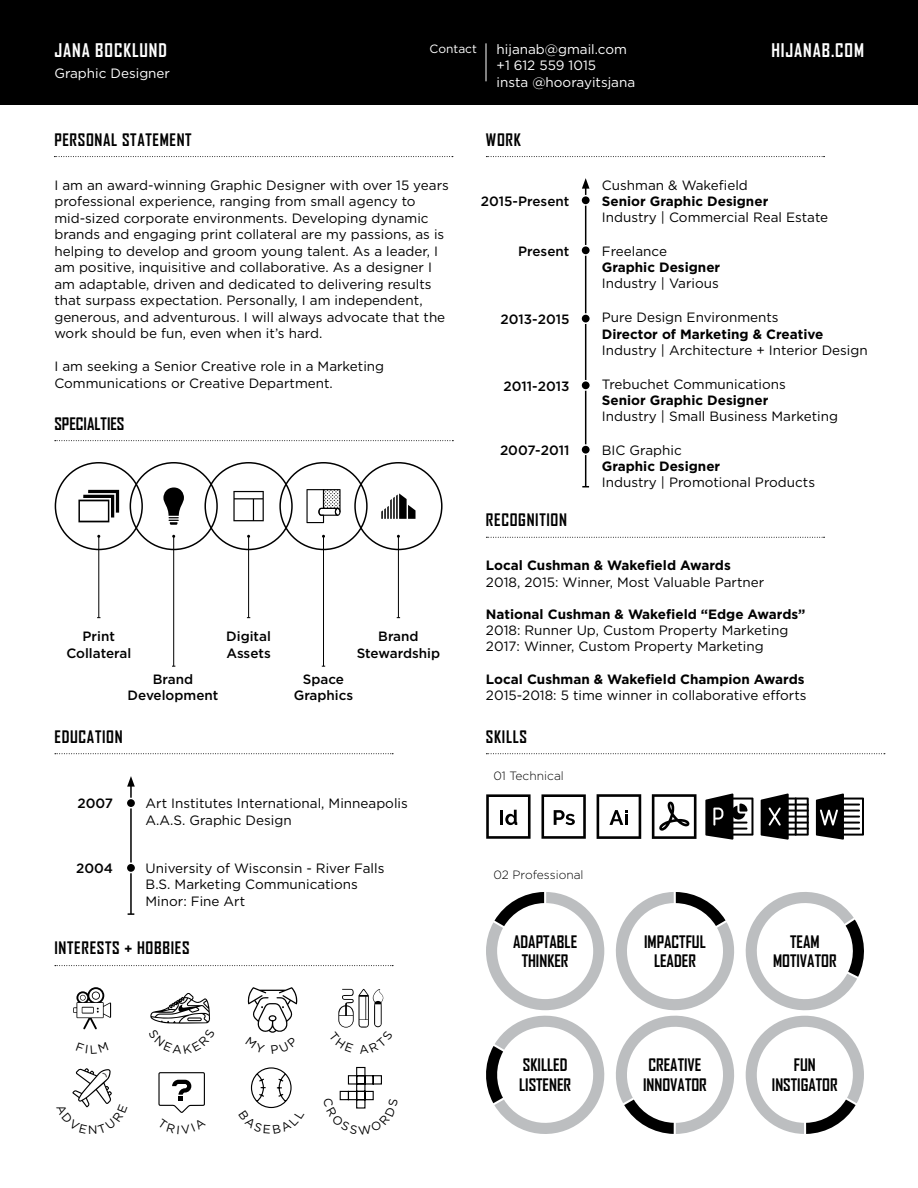
<style>
.page{position:relative;width:918px;height:1188px;background:#fff}
.page>*{position:absolute;margin:0;border:0;box-sizing:border-box;transform-origin:0 0}
.t1{font:700 18px "Agency FB";letter-spacing:.05em;color:#fff}
.t2{font:700 16.5px/19.8px "Agency FB";color:#000;text-align:center}
.t3{font:700 16.5px "Agency FB";letter-spacing:.04em;color:#000}
.t4{font:13.5px/16.5px "Gotham";color:#000}
.t5{font:700 13.5px "Gotham";color:#000}
.t6{font:500 13.5px/16.2px "Gotham";color:#000;text-align:center}
.t7{font:13.5px/16.2px "Gotham";color:#fff}
.t8{font:300 12px "Gotham";color:#000}
.t9{font:12px "Gotham";color:#fff}
</style>
<div class="page">
<svg style="left:597px;top:794px;width:44px;height:45px"></svg>
<svg style="left:486px;top:794px;width:45px;height:45px"></svg>
<svg style="left:541px;top:794px;width:45px;height:45px"></svg>
<svg style="left:652px;top:794px;width:45px;height:45px"></svg>
<svg style="left:54px;top:156px;width:399px;height:1px"></svg>
<svg style="left:55px;top:440px;width:398px;height:1px"></svg>
<svg style="left:486px;top:753px;width:399px;height:1px"></svg>
<svg style="left:55px;top:965px;width:338px;height:1px"></svg>
<svg style="left:486px;top:537px;width:339px;height:1px"></svg>
<svg style="left:486px;top:156px;width:339px;height:1px"></svg>
<svg style="left:55px;top:753px;width:338px;height:1px"></svg>
<hr style="left:130px;top:784px;width:2px;height:130px;background:#000">
<svg style="left:127px;top:776px;width:8px;height:11px"></svg>
<svg style="left:128px;top:913px;width:6px;height:2px"></svg>
<hr style="left:585px;top:186px;width:1px;height:301px;background:#000">
<svg style="left:582px;top:178px;width:8px;height:11px"></svg>
<hr style="left:98px;top:536px;width:1px;height:82px;background:#000">
<hr style="left:173px;top:536px;width:1px;height:130px;background:#000">
<hr style="left:248px;top:536px;width:1px;height:82px;background:#000">
<hr style="left:323px;top:536px;width:1px;height:130px;background:#000">
<hr style="left:398px;top:536px;width:1px;height:82px;background:#000">
<div style="left:126px;top:798px;width:10px;height:10px;background:#000;border-radius:50%"></div>
<div style="left:126px;top:798px;width:10px;height:10px;border:2px solid #fff;border-radius:50%"></div>
<div style="left:126px;top:863px;width:10px;height:10px;background:#000;border-radius:50%"></div>
<div style="left:126px;top:862px;width:10px;height:11px;border:2px solid #fff;border-radius:50%"></div>
<svg style="left:163px;top:487px;width:21px;height:38px"></svg>
<svg style="left:233px;top:491px;width:31px;height:30px"></svg>
<div style="left:581px;top:196px;width:9px;height:9px;background:#000;border-radius:50%"></div>
<div style="left:580px;top:195px;width:11px;height:11px;border:2px solid #fff;border-radius:50%"></div>
<div style="left:581px;top:314px;width:9px;height:9px;background:#000;border-radius:50%"></div>
<div style="left:580px;top:313px;width:11px;height:11px;border:2px solid #fff;border-radius:50%"></div>
<div style="left:581px;top:381px;width:9px;height:9px;background:#000;border-radius:50%"></div>
<div style="left:580px;top:380px;width:11px;height:11px;border:2px solid #fff;border-radius:50%"></div>
<div style="left:581px;top:445px;width:9px;height:9px;background:#000;border-radius:50%"></div>
<div style="left:580px;top:444px;width:11px;height:11px;border:2px solid #fff;border-radius:50%"></div>
<div style="left:581px;top:246px;width:9px;height:9px;background:#000;border-radius:50%"></div>
<div style="left:580px;top:245px;width:11px;height:11px;border:2px solid #fff;border-radius:50%"></div>
<svg style="left:486px;top:892px;width:378px;height:242px"></svg>
<div style="left:55px;top:462px;width:88px;height:88px;border:2px solid #000;border-radius:50%"></div>
<div style="left:130px;top:462px;width:88px;height:88px;border:2px solid #000;border-radius:50%"></div>
<div style="left:204px;top:462px;width:89px;height:88px;border:2px solid #000;border-radius:50%"></div>
<div style="left:279px;top:462px;width:89px;height:88px;border:2px solid #000;border-radius:50%"></div>
<div style="left:354px;top:462px;width:89px;height:88px;border:2px solid #000;border-radius:50%"></div>
<svg style="left:306px;top:489px;width:35px;height:34px"></svg>
<svg style="left:381px;top:493px;width:35px;height:26px"></svg>
<svg style="left:78px;top:490px;width:41px;height:32px"></svg>
<svg style="left:73px;top:987px;width:38px;height:42px"></svg>
<svg style="left:705px;top:793px;width:48px;height:47px"></svg>
<svg style="left:761px;top:793px;width:48px;height:47px"></svg>
<hr style="left:795px;top:798px;width:2px;height:38px;background:#000">
<hr style="left:787px;top:828px;width:22px;height:2px;background:#000">
<hr style="left:787px;top:822px;width:22px;height:2px;background:#000">
<hr style="left:787px;top:816px;width:22px;height:2px;background:#000">
<hr style="left:787px;top:810px;width:22px;height:2px;background:#000">
<hr style="left:787px;top:804px;width:22px;height:2px;background:#000">
<svg style="left:816px;top:793px;width:48px;height:47px"></svg>
<div style="left:0;top:0;width:918px;height:105px;background:#000"></div>
<hr style="left:486px;top:43px;width:1px;height:38px;background:#fff">
<svg style="left:72px;top:1068px;width:40px;height:40px"></svg>
<svg style="left:250px;top:1067px;width:42px;height:42px"></svg>
<svg style="left:247px;top:987px;width:51px;height:46px"></svg>
<svg style="left:339px;top:1066px;width:43px;height:43px"></svg>
<svg style="left:338px;top:989px;width:46px;height:39px"></svg>
<svg style="left:158px;top:1072px;width:47px;height:41px"></svg>
<svg style="left:150px;top:993px;width:60px;height:31px"></svg>
<h1 class="t1" style="left:54px;top:39px;width:114px">JANA BOCKLUND</h1>
<p class="t7" style="left:54px;top:65px;width:117px">Graphic Designer</p>
<p class="t3" style="left:54px;top:130px;width:139px">PERSONAL STATEMENT</p>
<p class="t9" style="left:430px;top:41px;width:49px">Contact</p>
<p class="t7" style="left:497px;top:41px;width:140px">hijanab@gmail.com +1 612 559 1015<br>insta @hoorayitsjana</p>
<h1 class="t1" style="left:771px;top:39px;width:94px">HIJANAB.COM</h1>
<p class="t2" style="left:486px;top:130px;width:36px">WORK</p>
<p class="t4" style="left:54px;top:176px;width:396px">I am an award-winning Graphic Designer with over 15 years professional experience, ranging from small agency to mid-sized corporate environments. Developing dynamic brands and engaging print collateral are my passions, as is helping to develop and groom young talent. As a leader, I am positive, inquisitive and collaborative. As a designer I am adaptable, driven and dedicated to delivering results that surpass expectation. Personally, I am independent, generous, and adventurous. I will always advocate that the work should be fun, even when it’s hard.</p>
<p class="t4" style="left:54px;top:358px;width:331px">I am seeking a Senior Creative role in a Marketing<br>Communications or Creative Department.</p>
<p class="t2" style="left:54px;top:413px;width:72px">SPECIALTIES</p>
<p class="t6" style="left:66px;top:628px;width:66px">Print<br>Collateral</p>
<p class="t6" style="left:128px;top:671px;width:92px">Brand<br>Development</p>
<p class="t6" style="left:226px;top:628px;width:46px;text-align:left">Digital<br>Assets</p>
<p class="t6" style="left:357px;top:628px;width:85px">Brand<br>Stewardship</p>
<p class="t6" style="left:294px;top:671px;width:61px">Space<br>Graphics</p>
<p class="t3" style="left:55px;top:726px;width:70px">EDUCATION</p>
<p class="t6" style="left:78px;top:795px;width:37px">2007</p>
<p class="t6" style="left:76px;top:860px;width:39px">2004</p>
<p class="t4" style="left:146px;top:795px;width:264px">Art Institutes International, Minneapolis<br>A.A.S. Graphic Design</p>
<p class="t4" style="left:146px;top:860px;width:240px">University of Wisconsin - River Falls<br>B.S. Marketing Communications<br>Minor: Fine Art</p>
<p class="t3" style="left:55px;top:938px;width:137px">INTERESTS + HOBBIES</p>
<p class="t6" style="left:481px;top:193px;width:90px">2015-Present</p>
<p class="t6" style="left:518px;top:243px;width:53px">Present</p>
<p class="t6" style="left:501px;top:311px;width:70px">2013-2015</p>
<p class="t6" style="left:504px;top:378px;width:67px">2011-2013</p>
<p class="t6" style="left:500px;top:442px;width:71px">2007-2011</p>
<p class="t3" style="left:486px;top:510px;width:83px">RECOGNITION</p>
<p class="t4" style="left:602px;top:176px;width:147px">Cushman &amp; Wakefield</p>
<p class="t5" style="left:602px;top:192px;width:168px">Senior Graphic Designer</p>
<p class="t4" style="left:602px;top:209px;width:228px">Industry | Commercial Real Estate</p>
<p class="t4" style="left:602px;top:243px;width:67px">Freelance</p>
<p class="t5" style="left:602px;top:259px;width:120px">Graphic Designer</p>
<p class="t4" style="left:602px;top:275px;width:118px">Industry | Various</p>
<p class="t4" style="left:602px;top:309px;width:178px">Pure Design Environments</p>
<p class="t5" style="left:602px;top:325px;width:223px">Director of Marketing &amp; Creative</p>
<p class="t4" style="left:602px;top:342px;width:267px">Industry | Architecture + Interior Design</p>
<p class="t4" style="left:602px;top:375px;width:186px">Trebuchet Communications</p>
<p class="t5" style="left:602px;top:391px;width:168px">Senior Graphic Designer</p>
<p class="t4" style="left:602px;top:408px;width:238px">Industry | Small Business Marketing</p>
<p class="t4" style="left:602px;top:442px;width:81px">BIC Graphic</p>
<p class="t5" style="left:602px;top:458px;width:120px">Graphic Designer</p>
<p class="t4" style="left:602px;top:474px;width:215px">Industry | Promotional Products</p>
<p class="t5" style="left:486px;top:557px;width:246px">Local Cushman &amp; Wakefield Awards</p>
<p class="t4" style="left:486px;top:573px;width:280px">2018, 2015: Winner, Most Valuable Partner</p>
<p class="t5" style="left:486px;top:605px;width:321px">National Cushman &amp; Wakefield “Edge Awards”</p>
<p class="t4" style="left:486px;top:622px;width:304px">2018: Runner Up, Custom Property Marketing<br>2017: Winner, Custom Property Marketing</p>
<p class="t5" style="left:486px;top:670px;width:320px">Local Cushman &amp; Wakefield Champion Awards</p>
<p class="t4" style="left:486px;top:687px;width:322px">2015-2018: 5 time winner in collaborative efforts</p>
<p class="t2" style="left:486px;top:726px;width:43px">SKILLS</p>
<p class="t8" style="left:493px;top:768px;width:72px">01 Technical</p>
<p class="t8" style="left:493px;top:867px;width:92px">02 Professional</p>
<p class="t2" style="left:513px;top:931px;width:66px">ADAPTABLE<br>THINKER</p>
<p class="t2" style="left:644px;top:931px;width:63px">IMPACTFUL<br>LEADER</p>
<p class="t2" style="left:773px;top:931px;width:65px">TEAM<br>MOTIVATOR</p>
<p class="t2" style="left:519px;top:1055px;width:54px;text-align:left">SKILLED<br>LISTENER</p>
<p class="t2" style="left:643px;top:1055px;width:65px">CREATIVE<br>INNOVATOR</p>
<p class="t2" style="left:772px;top:1055px;width:67px">FUN<br>INSTIGATOR</p>
</div>
